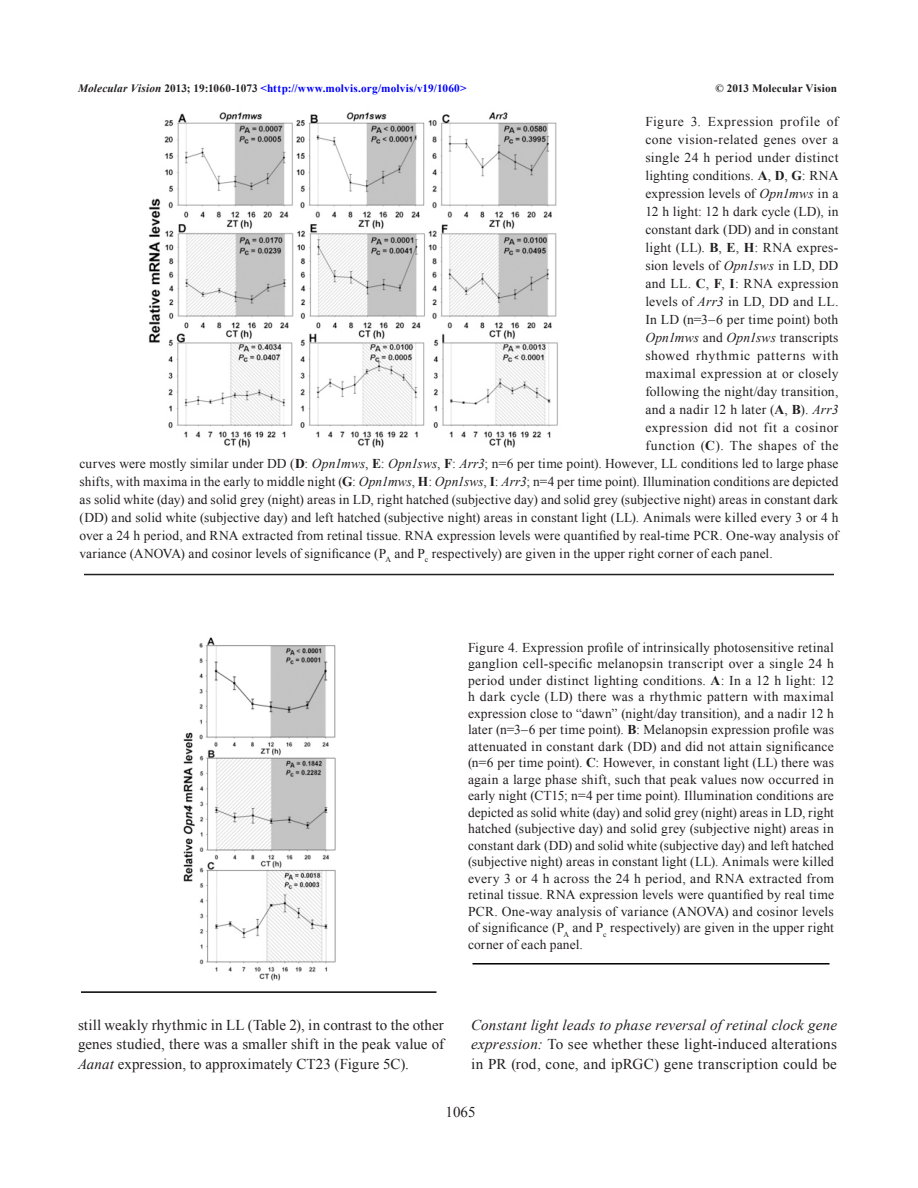
<style>
.page{position:relative;width:918px;height:1188px;background:#fff}
.page>*{position:absolute;margin:0;border:0;box-sizing:border-box;transform-origin:0 0}
.Para_No_Ind{font:15px/19.5px "Times New Roman";letter-spacing:.01em;color:#231f20;text-align:justify}
.Folio{font:15px "Times New Roman";color:#231f20}
.Fig_Caption{font:13.5px/16.5px "Times New Roman";letter-spacing:.015em;color:#231f20;text-align:justify}
.Fig_Caption-2{font:13.5px "Times New Roman";letter-spacing:.035em;color:#231f20}
.Fig_Caption-3{font:italic 13.5px "Times New Roman";letter-spacing:.01em;color:#231f20}
.Fig_Caption-4{font:13.5px "Times New Roman";letter-spacing:.045em;color:#231f20}
.Fig_Caption-5{font:13.5px "Times New Roman";letter-spacing:.05em;color:#231f20}
.Header_Align_Left{font:700 11.25px "Times New Roman";letter-spacing:.015em;color:#00f}
.Header_Align_Right{font:700 11.25px "Times New Roman";letter-spacing:.015em;color:#231f20}
.s1{font-style:italic;color:#231f20}
.s2{color:#231f20}
.s3{font-weight:700}
.s4{font-style:italic}
.s5{font-style:normal}
</style>
<div class="page">
<img style="left:148px;top:112px;width:410px;height:336px">
<hr style="left:84px;top:574px;width:750px;height:1px;background:#231f20">
<img style="left:183px;top:637px;width:153px;height:344px">
<hr style="left:81px;top:991px;width:355px;height:2px;background:#000">
<hr style="left:472px;top:963px;width:358px;height:2px;background:#000">
<p class="Header_Align_Left" style="left:78px;top:80px;width:390px"><span class="s1">Molecular Vision</span> <span class="s2">2013; 19:1060-1073</span> &lt;http://www.molvis.org/molvis/v19/1060&gt;</p>
<p class="Header_Align_Right" style="left:715px;top:80px;width:123px">© 2013 Molecular Vision</p>
<p class="Fig_Caption-4" style="left:645px;top:112px;width:195px">Figure 3. Expression profile of</p>
<p class="Fig_Caption" style="left:645px;top:131px;width:195px">cone vision-related genes over a</p>
<p class="Fig_Caption" style="left:645px;top:149px;width:195px">single 24 h period under distinct</p>
<p class="Fig_Caption" style="left:645px;top:167px;width:195px">lighting conditions. <span class="s3">A</span>, <span class="s3">D</span>, <span class="s3">G</span>: RNA</p>
<p class="Fig_Caption" style="left:645px;top:185px;width:195px">expression levels of <span class="s4">Opn1mws</span> in a</p>
<p class="Fig_Caption" style="left:645px;top:203px;width:195px">12 h light: 12 h dark cycle (LD), in</p>
<p class="Fig_Caption" style="left:645px;top:221px;width:195px">constant dark (DD) and in constant</p>
<p class="Fig_Caption" style="left:645px;top:239px;width:195px">light (LL). <span class="s3">B</span>, <span class="s3">E</span>, <span class="s3">H</span>: RNA expres-</p>
<p class="Fig_Caption" style="left:645px;top:257px;width:195px">sion levels of <span class="s4">Opn1sws</span> in LD, DD</p>
<p class="Fig_Caption" style="left:645px;top:275px;width:195px">and LL. <span class="s3">C</span>, <span class="s3">F</span>, <span class="s3">I</span>: RNA expression</p>
<p class="Fig_Caption" style="left:645px;top:293px;width:195px">levels of <span class="s4">Arr3</span> in LD, DD and LL.</p>
<p class="Fig_Caption" style="left:645px;top:311px;width:195px">In LD (n=3–6 per time point) both</p>
<p class="Fig_Caption-3" style="left:645px;top:328px;width:195px">Opn1mws <span class="s5">and</span> Opn1sws <span class="s5">transcripts</span></p>
<p class="Fig_Caption-5" style="left:645px;top:346px;width:195px">showed rhythmic patterns with</p>
<p class="Fig_Caption" style="left:645px;top:365px;width:195px">maximal expression at or closely</p>
<p class="Fig_Caption" style="left:645px;top:383px;width:195px">following the night/day transition,</p>
<p class="Fig_Caption" style="left:645px;top:401px;width:195px">and a nadir 12 h later (<span class="s3">A</span>, <span class="s3">B</span>). <span class="s4">Arr3</span></p>
<p class="Fig_Caption-2" style="left:645px;top:418px;width:195px">expression did not fit a cosinor</p>
<p class="Fig_Caption-2" style="left:645px;top:436px;width:195px">function (<span class="s3">C</span>). The shapes of the</p>
<p class="Fig_Caption" style="left:79px;top:455px;width:761px">curves were mostly similar under DD (<span class="s3">D</span>: <span class="s4">Opn1mws</span>, <span class="s3">E</span>: <span class="s4">Opn1sws</span>, <span class="s3">F</span>: <span class="s4">Arr3</span>; n=6 per time point). However, LL conditions led to large phase</p>
<p class="Fig_Caption" style="left:79px;top:473px;width:761px">shifts, with maxima in the early to middle night (<span class="s3">G</span>: <span class="s4">Opn1mws</span>, <span class="s3">H</span>: <span class="s4">Opn1sws</span>, <span class="s3">I</span>: <span class="s4">Arr3</span>; n=4 per time point). Illumination conditions are depicted</p>
<p class="Fig_Caption" style="left:79px;top:491px;width:760px">as solid white (day) and solid grey (night) areas in LD, right hatched (subjective day) and solid grey (subjective night) areas in constant dark</p>
<p class="Fig_Caption" style="left:79px;top:509px;width:761px">(DD) and solid white (subjective day) and left hatched (subjective night) areas in constant light (LL). Animals were killed every 3 or 4 h</p>
<p class="Fig_Caption" style="left:79px;top:527px;width:760px">over a 24 h period, and RNA extracted from retinal tissue. RNA expression levels were quantified by real-time PCR. One-way analysis of</p>
<p class="Fig_Caption" style="left:79px;top:545px;width:695px">variance (ANOVA) and cosinor levels of significance (P<sub>A</sub> and P<sub>c</sub> respectively) are given in the upper right corner of each panel.</p>
<p class="Fig_Caption" style="left:468px;top:639px;width:368px">Figure 4. Expression profile of intrinsically photosensitive retinal ganglion cell-specific melanopsin transcript over a single 24 h period under distinct lighting conditions. <span class="s3">A</span>: In a 12 h light: 12 h dark cycle (LD) there was a rhythmic pattern with maximal expression close to “dawn” (night/day transition), and a nadir 12 h later (n=3–6 per time point). <span class="s3">B</span>: Melanopsin expression profile was attenuated in constant dark (DD) and did not attain significance (n=6 per time point). <span class="s3">C</span>: However, in constant light (LL) there was again a large phase shift, such that peak values now occurred in early night (CT15; n=4 per time point). Illumination conditions are depicted as solid white (day) and solid grey (night) areas in LD, right hatched (subjective day) and solid grey (subjective night) areas in constant dark (DD) and solid white (subjective day) and left hatched (subjective night) areas in constant light (LL). Animals were killed every 3 or 4 h across the 24 h period, and RNA extracted from retinal tissue. RNA expression levels were quantified by real time PCR. One-way analysis of variance (ANOVA) and cosinor levels of significance (P<sub>A</sub> and P<sub>c</sub> respectively) are given in the upper right corner of each panel.</p>
<p class="Para_No_Ind" style="left:78px;top:1015px;width:368px">still weakly rhythmic in LL (Table 2), in contrast to the other genes studied, there was a smaller shift in the peak value of <span class="s4">Aanat</span> expression, to approximately CT23 (Figure 5C).</p>
<p class="Para_No_Ind" style="left:471px;top:1015px;width:368px"><span class="s4">Constant light leads to phase reversal of retinal clock gene expression:</span> To see whether these light-induced alterations in PR (rod, cone, and ipRGC) gene transcription could be</p>
<p class="Folio" style="left:446px;top:1102px;width:31px">1065</p>
</div>
